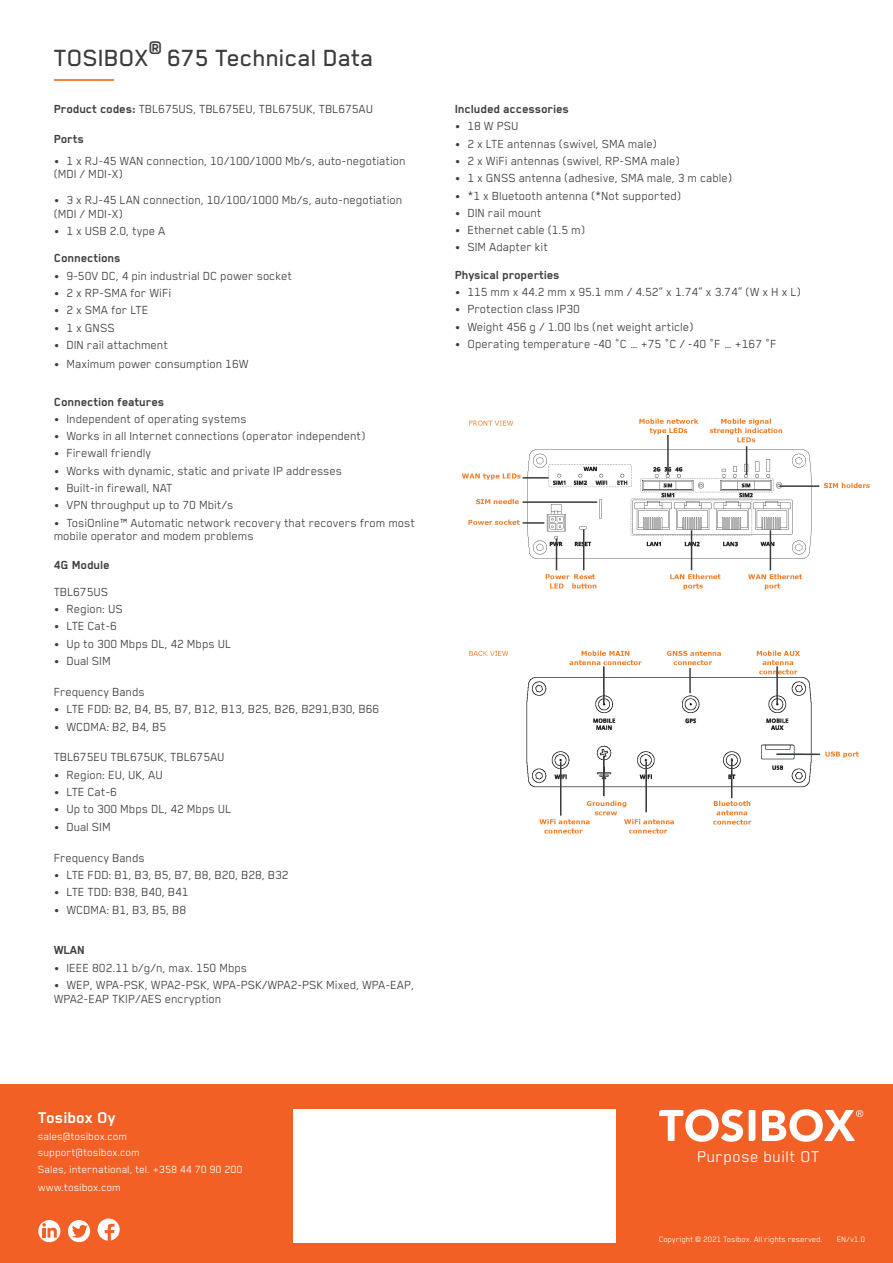
<style>
.page{position:relative;width:893px;height:1263px;background:#fff}
.page>*{position:absolute;margin:0;border:0;box-sizing:border-box;transform-origin:0 0}
.t1{font:500 27px "Blender";color:#3c3c3b}
.t2{font:18px "Blender";letter-spacing:.02em;color:#fff}
.t3{font:700 18px "Blender";color:#fff}
.t4{font:13.5px/13.5px "Blender";letter-spacing:-.005em;color:#3e3e3f}
.Specs_otsikko{font:13.5px "Blender";letter-spacing:-.005em;color:#3c3c3b}
.Specs_bulletin{font:13.5px "Blender";letter-spacing:-.005em;color:#3c3c3b}
.Specs_otsikko-2{font:700 13.5px "Blender";letter-spacing:-.005em;color:#3e3e3f}
.Specs_bulletin-2{font:700 13.5px/27px "Blender";letter-spacing:-.005em;color:#3e3e3f}
.Specs_leipis{font:700 13.5px "Blender";letter-spacing:-.005em;color:#3e3e3f}
.t5{font:12px "Blender";color:#fff}
.t6{font:9px "Blender";color:#fff}
.s1{font-weight:700;color:#3e3e3f}
.s2{font-weight:400;color:#3c3c3b}
</style>
<div class="page">
<hr style="left:54px;top:79px;width:60px;height:2px;background:#f48238">
<div style="left:0;top:1084px;width:893px;height:179px;background:#f26026"></div>
<svg style="left:659px;top:1109px;width:204px;height:33px"></svg>
<div style="left:293px;top:1109px;width:323px;height:133px;background:#fff"></div>
<svg style="left:38px;top:1220px;width:22px;height:22px"></svg>
<svg style="left:42px;top:1223px;width:15px;height:14px"></svg>
<div style="left:68px;top:1220px;width:22px;height:22px;background:#fff;border-radius:50%"></div>
<svg style="left:72px;top:1224px;width:16px;height:14px"></svg>
<svg style="left:98px;top:1218px;width:22px;height:22px"></svg>
<img style="left:462px;top:418px;width:408px;height:416px">
<hr style="left:667px;top:435px;width:2px;height:40px;background:#3c3c3b">
<svg style="left:746px;top:446px;width:1px;height:29px"></svg>
<hr style="left:691px;top:530px;width:1px;height:40px;background:#3c3c3b">
<hr style="left:770px;top:530px;width:1px;height:40px;background:#3c3c3b">
<hr style="left:583px;top:529px;width:1px;height:41px;background:#3c3c3b">
<hr style="left:556px;top:538px;width:1px;height:32px;background:#3c3c3b">
<hr style="left:523px;top:522px;width:21px;height:2px;background:#3c3c3b">
<hr style="left:523px;top:501px;width:74px;height:2px;background:#3c3c3b">
<hr style="left:523px;top:477px;width:26px;height:2px;background:#3c3c3b">
<hr style="left:779px;top:485px;width:40px;height:2px;background:#3c3c3b">
<hr style="left:603px;top:666px;width:1px;height:38px;background:#3c3c3b">
<hr style="left:689px;top:668px;width:2px;height:25px;background:#3c3c3b">
<hr style="left:603px;top:756px;width:1px;height:40px;background:#3c3c3b">
<hr style="left:645px;top:762px;width:2px;height:50px;background:#3c3c3b">
<hr style="left:731px;top:758px;width:1px;height:40px;background:#3c3c3b">
<hr style="left:560px;top:762px;width:1px;height:54px;background:#3c3c3b">
<hr style="left:776px;top:666px;width:2px;height:38px;background:#3c3c3b">
<hr style="left:776px;top:753px;width:44px;height:2px;background:#3c3c3b">
<p class="t1" style="left:54px;top:43px;width:322px">TOSIBOX<sup>®</sup> 675 Technical Data</p>
<p class="Specs_otsikko" style="left:54px;top:101px;width:321px"><span class="s1">Product codes:</span> TBL675US, TBL675EU, TBL675UK, TBL675AU</p>
<p class="Specs_otsikko-2" style="left:54px;top:131px;width:32px">Ports</p>
<p class="t4" style="left:54px;top:154px;width:353px">• 1 x RJ-45 WAN connection, 10/100/1000 Mb/s, auto-negotiation (MDI / MDI-X)</p>
<p class="t4" style="left:54px;top:193px;width:350px">• 3 x RJ-45 LAN connection, 10/100/1000 Mb/s, auto-negotiation (MDI / MDI-X)</p>
<p class="t4" style="left:54px;top:224px;width:113px">• 1 x USB 2.0, type A</p>
<p class="Specs_otsikko-2" style="left:54px;top:251px;width:68px">Connections</p>
<p class="t4" style="left:54px;top:268px;width:240px">• 9-50V DC, 4 pin industrial DC power socket</p>
<p class="t4" style="left:54px;top:286px;width:119px">• 2 x RP-SMA for WiFi</p>
<p class="t4" style="left:54px;top:303px;width:96px">• 2 x SMA for LTE</p>
<p class="t4" style="left:54px;top:320px;width:63px">• 1 x GNSS</p>
<p class="t4" style="left:54px;top:338px;width:116px">• DIN rail attachment</p>
<p class="t4" style="left:54px;top:357px;width:196px">• Maximum power consumption 16W</p>
<p class="Specs_leipis" style="left:54px;top:394px;width:112px">Connection features</p>
<p class="t4" style="left:54px;top:412px;width:195px">• Independent of operating systems</p>
<p class="t4" style="left:54px;top:429px;width:313px">• Works in all Internet connections (operator independent)</p>
<p class="t4" style="left:54px;top:446px;width:99px">• Firewall friendly</p>
<p class="t4" style="left:54px;top:463px;width:290px">• Works with dynamic, static and private IP addresses</p>
<p class="t4" style="left:54px;top:481px;width:120px">• Built-in firewall, NAT</p>
<p class="t4" style="left:54px;top:498px;width:181px">• VPN throughput up to 70 Mbit/s</p>
<p class="t4" style="left:54px;top:515px;width:363px">• TosiOnline™ Automatic network recovery that recovers from most mobile operator and modem problems</p>
<p class="Specs_bulletin-2" style="left:54px;top:551px;width:58px">4G Module<br><span class="s2">TBL675US</span></p>
<p class="Specs_otsikko" style="left:54px;top:602px;width:71px">• Region: US</p>
<p class="Specs_otsikko" style="left:54px;top:619px;width:65px">• LTE Cat-6</p>
<p class="Specs_otsikko" style="left:54px;top:636px;width:179px">• Up to 300 Mbps DL, 42 Mbps UL</p>
<p class="Specs_otsikko" style="left:54px;top:654px;width:59px">• Dual SIM</p>
<p class="Specs_bulletin" style="left:54px;top:684px;width:93px">Frequency Bands</p>
<p class="Specs_otsikko" style="left:54px;top:702px;width:327px">• LTE FDD: B2, B4, B5, B7, B12, B13, B25, B26, B291,B30, B66</p>
<p class="Specs_otsikko" style="left:54px;top:719px;width:114px">• WCDMA: B2, B4, B5</p>
<p class="Specs_bulletin" style="left:54px;top:750px;width:172px">TBL675EU TBL675UK, TBL675AU</p>
<p class="Specs_otsikko" style="left:54px;top:767px;width:111px">• Region: EU, UK, AU</p>
<p class="Specs_otsikko" style="left:54px;top:785px;width:65px">• LTE Cat-6</p>
<p class="Specs_otsikko" style="left:54px;top:802px;width:179px">• Up to 300 Mbps DL, 42 Mbps UL</p>
<p class="Specs_otsikko" style="left:54px;top:819px;width:59px">• Dual SIM</p>
<p class="Specs_bulletin" style="left:54px;top:850px;width:93px">Frequency Bands</p>
<p class="Specs_otsikko" style="left:54px;top:867px;width:236px">• LTE FDD: B1, B3, B5, B7, B8, B20, B28, B32</p>
<p class="Specs_otsikko" style="left:54px;top:885px;width:136px">• LTE TDD: B38, B40, B41</p>
<p class="Specs_otsikko" style="left:54px;top:902px;width:134px">• WCDMA: B1, B3, B5, B8</p>
<p class="Specs_otsikko-2" style="left:54px;top:943px;width:33px">WLAN</p>
<p class="t4" style="left:54px;top:960px;width:195px">• IEEE 802.11 b/g/n, max. 150 Mbps</p>
<p class="t4" style="left:54px;top:978px;width:362px">• WEP, WPA-PSK, WPA2-PSK, WPA-PSK/WPA2-PSK Mixed, WPA-EAP,<br>WPA2-EAP TKIP/AES encryption</p>
<p class="Specs_bulletin-2" style="left:455px;top:95px;width:116px">Included accessories</p>
<p class="t4" style="left:455px;top:119px;width:65px">• 18 W PSU</p>
<p class="t4" style="left:455px;top:136px;width:204px">• 2 x LTE antennas (swivel, SMA male)</p>
<p class="t4" style="left:455px;top:154px;width:227px">• 2 x WiFi antennas (swivel, RP-SMA male)</p>
<p class="t4" style="left:455px;top:171px;width:279px">• 1 x GNSS antenna (adhesive, SMA male, 3 m cable)</p>
<p class="t4" style="left:455px;top:188px;width:228px">• *1 x Bluetooth antenna (*Not supported)</p>
<p class="t4" style="left:455px;top:206px;width:88px">• DIN rail mount</p>
<p class="t4" style="left:455px;top:223px;width:132px">• Ethernet cable (1.5 m)</p>
<p class="t4" style="left:455px;top:240px;width:95px">• SIM Adapter kit</p>
<p class="Specs_otsikko-2" style="left:455px;top:267px;width:106px">Physical properties</p>
<p class="t4" style="left:455px;top:285px;width:348px">• 115 mm x 44.2 mm x 95.1 mm / 4.52” x 1.74” x 3.74” (W x H x L)</p>
<p class="t4" style="left:455px;top:302px;width:127px">• Protection class IP30</p>
<p class="t4" style="left:455px;top:319px;width:240px">• Weight 456 g / 1.00 lbs (net weight article)</p>
<p class="t4" style="left:455px;top:337px;width:323px">• Operating temperature -40 °C … +75 °C / -40 °F … +167 °F</p>
<p class="t3" style="left:38px;top:1108px;width:79px">Tosibox Oy</p>
<p class="t5" style="left:38px;top:1130px;width:91px">sales@tosibox.com</p>
<p class="t5" style="left:38px;top:1146px;width:103px">support@tosibox.com</p>
<p class="t5" style="left:38px;top:1163px;width:206px">Sales, international, tel. +358 44 70 90 200</p>
<p class="t5" style="left:38px;top:1181px;width:84px">www.tosibox.com</p>
<p class="t2" style="left:697px;top:1146px;width:124px">Purpose built OT</p>
<p class="t6" style="left:659px;top:1234px;width:165px">Copyright © 2021 Tosibox. All rights reserved.</p>
<p class="t6" style="left:837px;top:1234px;width:30px">EN/v1.0</p>
</div>
